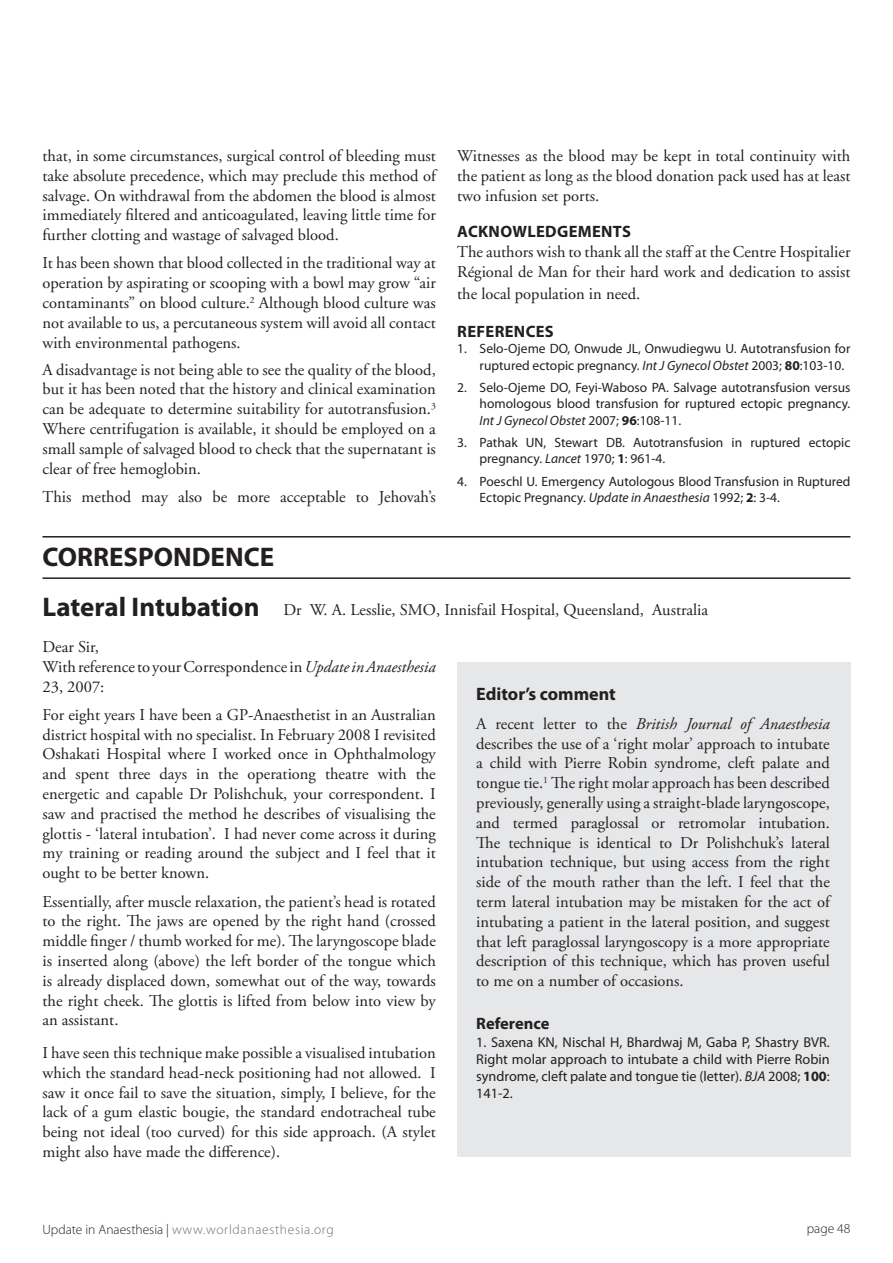
<style>
.page{position:relative;width:893px;height:1263px;background:#fff}
.page>*{position:absolute;margin:0;border:0;box-sizing:border-box;transform-origin:0 0}
.t1{font:700 27px "Myriad Pro";color:#231f20}
.t2{font:700 18px "Myriad Pro";color:#231f20}
.t3{font:16.5px/19.8px "Adobe Garamond Pro";color:#231f20;text-align:justify}
.t4{font:16.5px/19.8px "Adobe Garamond";color:#231f20;text-align:justify}
.t5{font:700 16.5px "Myriad Pro";color:#231f20}
.t6{font:14.25px/17.1px "Myriad Pro";color:#231f20;text-align:justify}
.t7{font:13.5px/16.2px "Myriad Pro";color:#231f20}
.t8{font:300 13.5px "Myriad Pro";letter-spacing:.045em;color:#6d6f71}
.t9{font:300 13.5px "Myriad Pro";color:#231f20}
.s1{font-style:italic}
.s2{font-weight:700}
.s3{color:#231f20}
</style>
<div class="page">
<hr style="left:43px;top:577px;width:807px;height:2px;background:#231f20">
<hr style="left:43px;top:536px;width:807px;height:1px;background:#231f20">
<div style="left:457px;top:662px;width:393px;height:495px;background:#e6e7e8"></div>
<p class="t4" style="left:43px;top:146px;width:395px">that, in some circumstances, surgical control of bleeding must take absolute precedence, which may preclude this method of salvage. On withdrawal from the abdomen the blood is almost immediately filtered and anticoagulated, leaving little time for further clotting and wastage of salvaged blood.</p>
<p class="t4" style="left:43px;top:254px;width:395px">It has been shown that blood collected in the traditional way at operation by aspirating or scooping with a bowl may grow “air contaminants” on blood culture.<sup>2</sup> Although blood culture was not available to us, a percutaneous system will avoid all contact with environmental pathogens.</p>
<p class="t4" style="left:43px;top:360px;width:395px">A disadvantage is not being able to see the quality of the blood, but it has been noted that the history and clinical examination can be adequate to determine suitability for autotransfusion.<sup>3<br></sup>Where centrifugation is available, it should be employed on a small sample of salvaged blood to check that the supernatant is clear of free hemoglobin.</p>
<p class="t4" style="left:43px;top:487px;width:395px">This method may also be more acceptable to Jehovah’s</p>
<h1 class="t1" style="left:43px;top:539px;width:233px">CORRESPONDENCE</h1>
<p class="t4" style="left:457px;top:146px;width:395px">Witnesses as the blood may be kept in total continuity with the patient as long as the blood donation pack used has at least two infusion set ports.</p>
<p class="t5" style="left:457px;top:221px;width:23px">Acknowledgements</p>
<p class="t4" style="left:457px;top:242px;width:395px">The authors wish to thank all the staff at the Centre Hospitalier<br>Régional de Man for their hard work and dedication to assist</p>
<p class="t4" style="left:457px;top:284px;width:185px">the local population in need.</p>
<p class="t5" style="left:457px;top:321px;width:21px">References</p>
<p class="t7" style="left:480px;top:340px;width:372px;text-indent:-23px">1. Selo-Ojeme DO, Onwude JL, Onwudiegwu U. Autotransfusion for ruptured ectopic pregnancy. <span class="s1">Int J Gynecol Obstet</span> 2003; <span class="s2">80</span>:103-10.</p>
<p class="t7" style="left:480px;top:379px;width:372px;text-align:justify;text-indent:-22px">2. Selo-Ojeme DO, Feyi-Waboso PA. Salvage autotransfusion versus homologous blood transfusion for ruptured ectopic pregnancy.<br><span class="s1">Int J Gynecol Obstet</span> 2007; <span class="s2">96</span>:108-11.</p>
<p class="t7" style="left:480px;top:434px;width:372px;text-indent:-22px">3. Pathak UN, Stewart DB. Autotransfusion in ruptured ectopic pregnancy. <span class="s1">Lancet</span> 1970; <span class="s2">1</span>: 961-4.</p>
<p class="t7" style="left:480px;top:473px;width:372px;text-indent:-22px">4. Poeschl U. Emergency Autologous Blood Transfusion in Ruptured<br>Ectopic Pregnancy. <span class="s1">Update in Anaesthesia</span> 1992; <span class="s2">2</span>: 3-4.</p>
<h1 class="t1" style="left:43px;top:589px;width:219px">Lateral Intubation</h1>
<p class="t3" style="left:284px;top:600px;width:426px">Dr W. A. Lesslie, SMO, Innisfail Hospital, Queensland, Australia</p>
<p class="t3" style="left:43px;top:637px;width:395px;text-align:left">Dear Sir,<br>With reference to your Correspondence in <span class="s1">Update in Anaesthesia<br></span>23, 2007:</p>
<p class="t3" style="left:43px;top:705px;width:395px">For eight years I have been a GP-Anaesthetist in an Australian district hospital with no specialist. In February 2008 I revisited Oshakati Hospital where I worked once in Ophthalmology and spent three days in the operationg theatre with the energetic and capable Dr Polishchuk, your correspondent. I saw and practised the method he describes of visualising the glottis - ‘lateral intubation’. I had never come across it during my training or reading around the subject and I feel that it ought to be better known.</p>
<p class="t3" style="left:43px;top:892px;width:395px">Essentially, after muscle relaxation, the patient’s head is rotated to the right. The jaws are opened by the right hand (crossed middle finger / thumb worked for me). The laryngoscope blade is inserted along (above) the left border of the tongue which is already displaced down, somewhat out of the way, towards the right cheek. The glottis is lifted from below into view by an assistant.</p>
<p class="t3" style="left:43px;top:1043px;width:395px">I have seen this technique make possible a visualised intubation which the standard head-neck positioning had not allowed. I saw it once fail to save the situation, simply, I believe, for the lack of a gum elastic bougie, the standard endotracheal tube being not ideal (too curved) for this side approach. (A stylet might also have made the difference).</p>
<p class="t2" style="left:476px;top:683px;width:141px">Editor’s comment</p>
<p class="t3" style="left:476px;top:714px;width:355px">A recent letter to the <span class="s1">British Journal of Anaesthesia </span>describes the use of a ‘right molar’ approach to intubate a child with Pierre Robin syndrome, cleft palate and tongue tie.<sup>1</sup> The right molar approach has been described previously, generally using a straight-blade laryngoscope, and termed paraglossal or retromolar intubation.<br>The technique is identical to Dr Polishchuk’s lateral intubation technique, but using access from the right side of the mouth rather than the left. I feel that the term lateral intubation may be mistaken for the act of intubating a patient in the lateral position, and suggest that left paraglossal laryngoscopy is a more appropriate description of this technique, which has proven useful to me on a number of occasions.</p>
<p class="t5" style="left:476px;top:1013px;width:75px">Reference</p>
<p class="t6" style="left:476px;top:1033px;width:355px">1. Saxena KN, Nischal H, Bhardwaj M, Gaba P, Shastry BVR.<br>Right molar approach to intubate a child with Pierre Robin syndrome, cleft palate and tongue tie (letter). <span class="s1">BJA</span> 2008; <span class="s2">100</span>:<br>141-2.</p>
<p class="t8" style="left:43px;top:1221px;width:293px"><span class="s3">Update in Anaesthesia |</span> www.worldanaesthesia.org</p>
<p class="t9" style="left:807px;top:1221px;width:45px">page 48</p>
</div>
